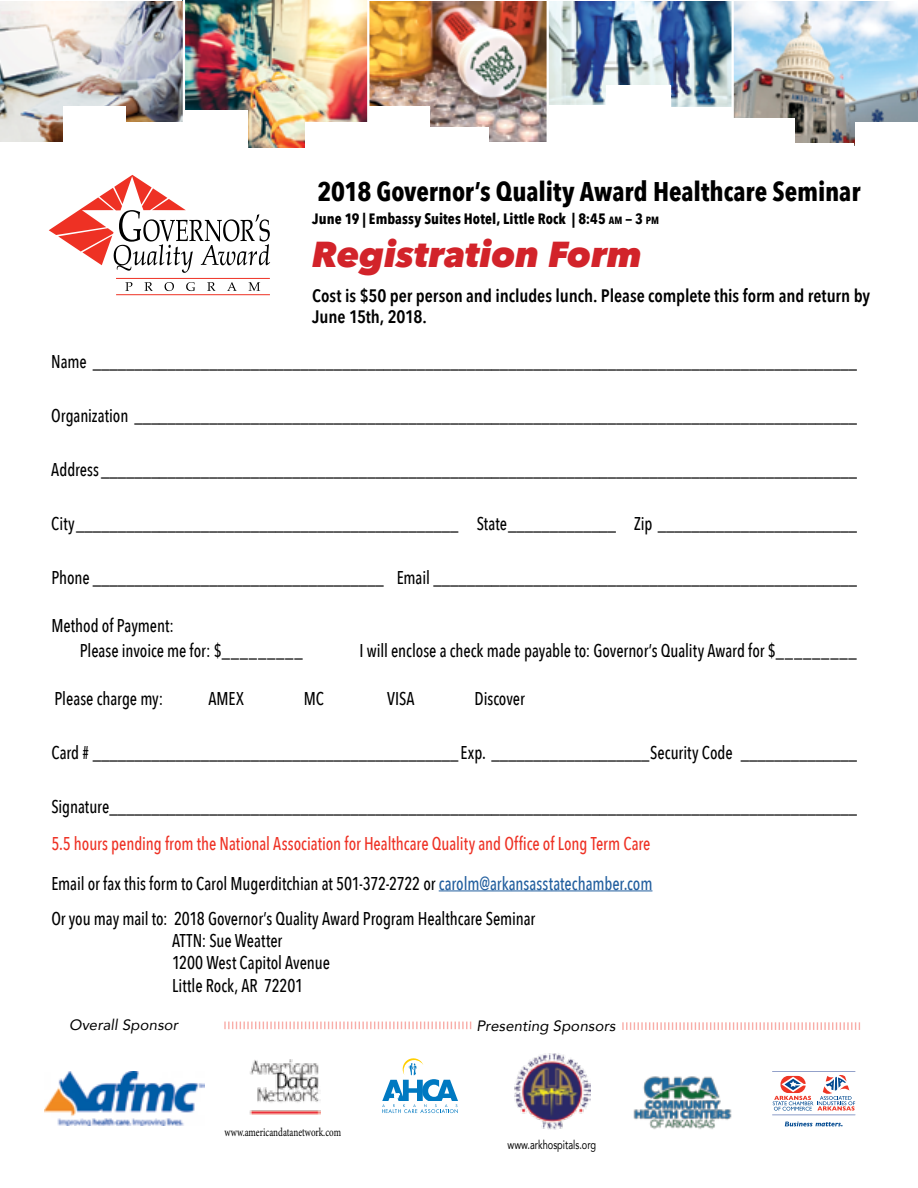
<style>
.page{position:relative;width:918px;height:1188px;background:#fff}
.page>*{position:absolute;margin:0;border:0;box-sizing:border-box;transform-origin:0 0}
.t1{font:italic 800 36px "Avenir Next";color:#d2232a}
.t2{font:700 27px "Avenir Next Condensed";letter-spacing:-.005em;color:#000}
.t3{font:500 18.45px/22.2px "Avenir Next Condensed";letter-spacing:-.005em;color:#000;scale:.9 1}
.t4{font:500 18.45px/39.3px "Avenir Next Condensed";letter-spacing:-.005em;color:#ee3124;scale:.9 1}
.t5{font:600 18px/21px "Avenir Next Condensed";letter-spacing:-.005em;color:#000}
.t6{font:700 15px "Avenir Next Condensed";letter-spacing:.005em;color:#000}
.t7{font:italic 15px "Avenir";letter-spacing:.01em;color:#000}
.t8{font:12.3px "Avenir";color:#000;scale:.75 1}
.t9{font:12px "Minion Pro";color:#000;scale:.75 1}
.s1{font-size:10.5px}
.s2{color:#000}
.s3{color:#215e9e}
</style>
<div class="page">
<img style="left:369px;top:2px;width:178px;height:140px">
<img style="left:734px;top:2px;width:184px;height:144px">
<img style="left:182px;top:0;width:185px;height:148px">
<img style="left:549px;top:2px;width:183px;height:105px">
<img style="left:0;top:2px;width:183px;height:140px">
<hr style="left:183px;top:0;width:2px;height:139px;background:#fff">
<div style="left:732px;top:119px;width:63px;height:79px;background:#fff"></div>
<div style="left:607px;top:86px;width:64px;height:96px;background:#fff"></div>
<div style="left:548px;top:105px;width:60px;height:93px;background:#fff"></div>
<div style="left:428px;top:128px;width:60px;height:56px;background:#fff"></div>
<div style="left:368px;top:107px;width:61px;height:101px;background:#fff"></div>
<div style="left:306px;top:122px;width:63px;height:75px;background:#fff"></div>
<div style="left:183px;top:110px;width:64px;height:87px;background:#fff"></div>
<div style="left:123px;top:122px;width:62px;height:83px;background:#fff"></div>
<div style="left:63px;top:107px;width:63px;height:91px;background:#fff"></div>
<div style="left:855px;top:122px;width:63px;height:71px;background:#fff"></div>
<div style="left:793px;top:144px;width:61px;height:69px;background:#fff"></div>
<hr style="left:439px;top:890px;width:213px;height:1px;background:#215e9e">
<svg style="left:49px;top:175px;width:221px;height:98px"></svg>
<svg style="left:125px;top:282px;width:7px;height:9px"></svg>
<svg style="left:145px;top:282px;width:8px;height:9px"></svg>
<svg style="left:165px;top:282px;width:9px;height:9px"></svg>
<svg style="left:186px;top:282px;width:9px;height:9px"></svg>
<svg style="left:207px;top:282px;width:8px;height:9px"></svg>
<svg style="left:227px;top:282px;width:10px;height:9px"></svg>
<svg style="left:249px;top:282px;width:11px;height:9px"></svg>
<hr style="left:116px;top:278px;width:154px;height:1px;background:#ee3124">
<hr style="left:116px;top:294px;width:154px;height:1px;background:#ee3124">
<img style="left:44px;top:1071px;width:160px;height:54px">
<img style="left:514px;top:1053px;width:76px;height:77px">
<svg style="left:382px;top:1058px;width:76px;height:55px"></svg>
<hr style="left:773px;top:1071px;width:82px;height:1px;background:#8e9dc8">
<hr style="left:773px;top:1115px;width:82px;height:1px;background:#8e9dc8">
<svg style="left:773px;top:1075px;width:82px;height:36px"></svg>
<svg style="left:785px;top:1122px;width:58px;height:4px"></svg>
<img style="left:249px;top:1059px;width:72px;height:55px">
<svg style="left:622px;top:1022px;width:238px;height:8px"></svg>
<svg style="left:224px;top:1022px;width:247px;height:7px"></svg>
<img style="left:633px;top:1076px;width:99px;height:53px">
<h2 class="t2" style="left:318px;top:175px;width:544px">2018 Governor’s Quality Award Healthcare Seminar</h2>
<p class="t6" style="left:312px;top:210px;width:348px">June 19 | Embassy Suites Hotel, Little Rock | 8:45 <span class="s1">AM</span> — 3 <span class="s1">PM</span></p>
<h1 class="t1" style="left:312px;top:232px;width:331px">Registration Form</h1>
<p class="t5" style="left:312px;top:285px;width:560px">Cost is $50 per person and includes lunch. Please complete this form and return by<br>June 15th, 2018.</p>
<p class="t3" style="left:51px;top:350px;width:897px">Name ____________________________________________________________________________________________</p>
<p class="t3" style="left:51px;top:404px;width:897px">Organization _______________________________________________________________________________________</p>
<p class="t3" style="left:51px;top:458px;width:897px">Address___________________________________________________________________________________________</p>
<p class="t3" style="left:51px;top:512px;width:897px">City______________________________________________ State_____________ Zip ________________________</p>
<p class="t3" style="left:51px;top:566px;width:897px">Phone ___________________________________ Email ___________________________________________________</p>
<p class="t3" style="left:80px;top:612px;width:249px;line-height:25.8px;text-indent:-28px">Method of Payment:<br>Please invoice me for: $_________</p>
<p class="t3" style="left:360px;top:640px;width:554px">I will enclose a check made payable to: Governor’s Quality Award for $_________</p>
<p class="t3" style="left:55px;top:687px;width:122px">Please charge my:</p>
<p class="t3" style="left:208px;top:687px;width:41px">AMEX</p>
<p class="t3" style="left:304px;top:687px;width:24px">MC</p>
<p class="t3" style="left:387px;top:687px;width:32px">VISA</p>
<p class="t3" style="left:475px;top:687px;width:57px">Discover</p>
<p class="t3" style="left:51px;top:741px;width:897px">Card # ____________________________________________Exp. ___________________Security Code ______________</p>
<p class="t3" style="left:51px;top:795px;width:897px">Signature__________________________________________________________________________________________</p>
<p class="t4" style="left:51px;top:824px;width:669px">5.5 hours pending from the National Association for Healthcare Quality and Office of Long Term Care<br><span class="s2">Email or fax this form to Carol Mugerditchian at 501-372-2722 or</span> <span class="s3">carolm@arkansasstatechamber.com</span></p>
<p class="t3" style="left:172px;top:908px;width:405px;text-indent:-121px">Or you may mail to: 2018 Governor’s Quality Award Program Healthcare Seminar ATTN: Sue Weatter<br>1200 West Capitol Avenue<br>Little Rock, AR 72201</p>
<p class="t7" style="left:69px;top:1016px;width:111px">Overall Sponsor</p>
<p class="t7" style="left:476px;top:1017px;width:141px">Presenting Sponsors</p>
<p class="t9" style="left:225px;top:1124px;width:157px">www.americandatanetwork.com</p>
<p class="t8" style="left:508px;top:1135px;width:120px">www.arkhospitals.org</p>
</div>
